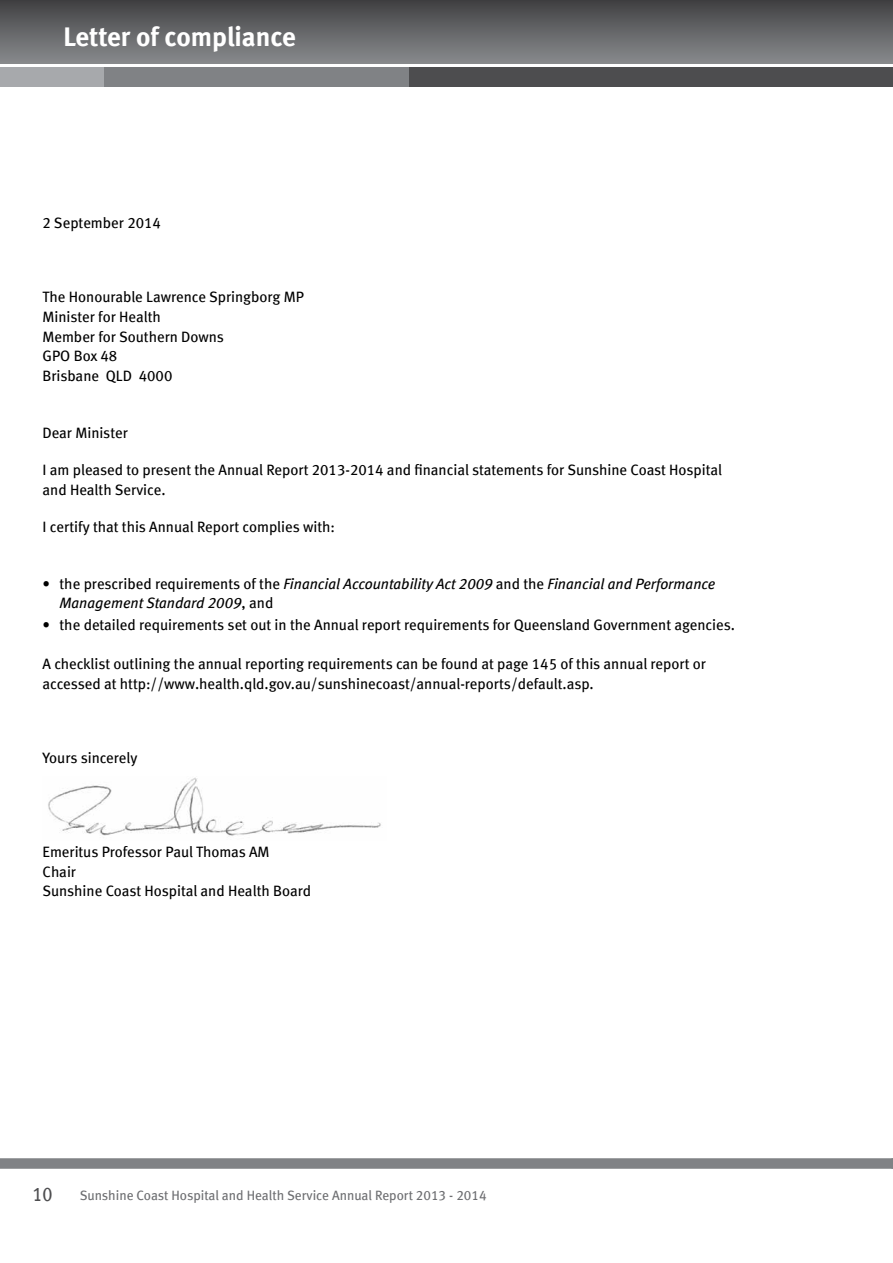
<style>
.page{position:relative;width:893px;height:1263px;background:#fff}
.page>*{position:absolute;margin:0;border:0;box-sizing:border-box;transform-origin:0 0}
.t1{font:27px "Meta Bold LF";color:#fff}
.t2{font:19.8px "Meta Book LF";color:#4d4d4f;scale:.91 1}
.t3{font:15px/19.8px "Meta Book LF";color:#000}
.t4{font:italic 15px/20px "Meta Book LF";color:#000}
.t5{font:13.5px "Meta Book LF";color:#6d6e71}
.s1{font-style:normal}
</style>
<div class="page">
<div style="left:0;top:1158px;width:893px;height:11px;background:#808285"></div>
<div style="left:0;top:0;width:892px;height:64px;background:linear-gradient(to bottom,#414143,#888a8d)"></div>
<div style="left:104px;top:67px;width:305px;height:20px;background:#808285"></div>
<div style="left:409px;top:67px;width:484px;height:20px;background:#4d4d4f"></div>
<div style="left:0;top:67px;width:104px;height:20px;background:#a7a9ac"></div>
<img style="left:48px;top:777px;width:333px;height:59px">
<h1 class="t1" style="left:63px;top:20px;width:234px">Letter of compliance</h1>
<p class="t3" style="left:43px;top:213px;width:120px">2 September 2014</p>
<p class="t3" style="left:43px;top:286px;width:263px">The Honourable Lawrence Springborg MP<br>Minister for Health<br>Member for Southern Downs<br>GPO Box 48<br>Brisbane QLD 4000</p>
<p class="t3" style="left:43px;top:423px;width:87px">Dear Minister</p>
<p class="t3" style="left:43px;top:460px;width:681px">I am pleased to present the Annual Report 2013-2014 and financial statements for Sunshine Coast Hospital and Health Service.</p>
<p class="t3" style="left:43px;top:516px;width:294px">I certify that this Annual Report complies with:</p>
<p class="t4" style="left:60px;top:573px;width:657px;text-indent:-17px"><span class="s1">• the prescribed requirements of the</span> Financial Accountability Act 2009 <span class="s1">and the</span> Financial and Performance<br>Management Standard 2009<span class="s1">, and</span></p>
<p class="t3" style="left:43px;top:615px;width:694px">• the detailed requirements set out in the Annual report requirements for Queensland Government agencies.</p>
<p class="t3" style="left:43px;top:654px;width:665px">A checklist outlining the annual reporting requirements can be found at page 145 of this annual report or accessed at http://www.health.qld.gov.au/sunshinecoast/annual-reports/default.asp.</p>
<p class="t3" style="left:43px;top:748px;width:97px">Yours sincerely</p>
<p class="t3" style="left:43px;top:841px;width:270px">Emeritus Professor Paul Thomas AM<br>Chair<br>Sunshine Coast Hospital and Health Board</p>
<h2 class="t2" style="left:32px;top:1182px;width:24px">10</h2>
<p class="t5" style="left:80px;top:1187px;width:408px">Sunshine Coast Hospital and Health Service Annual Report 2013 - 2014</p>
</div>
